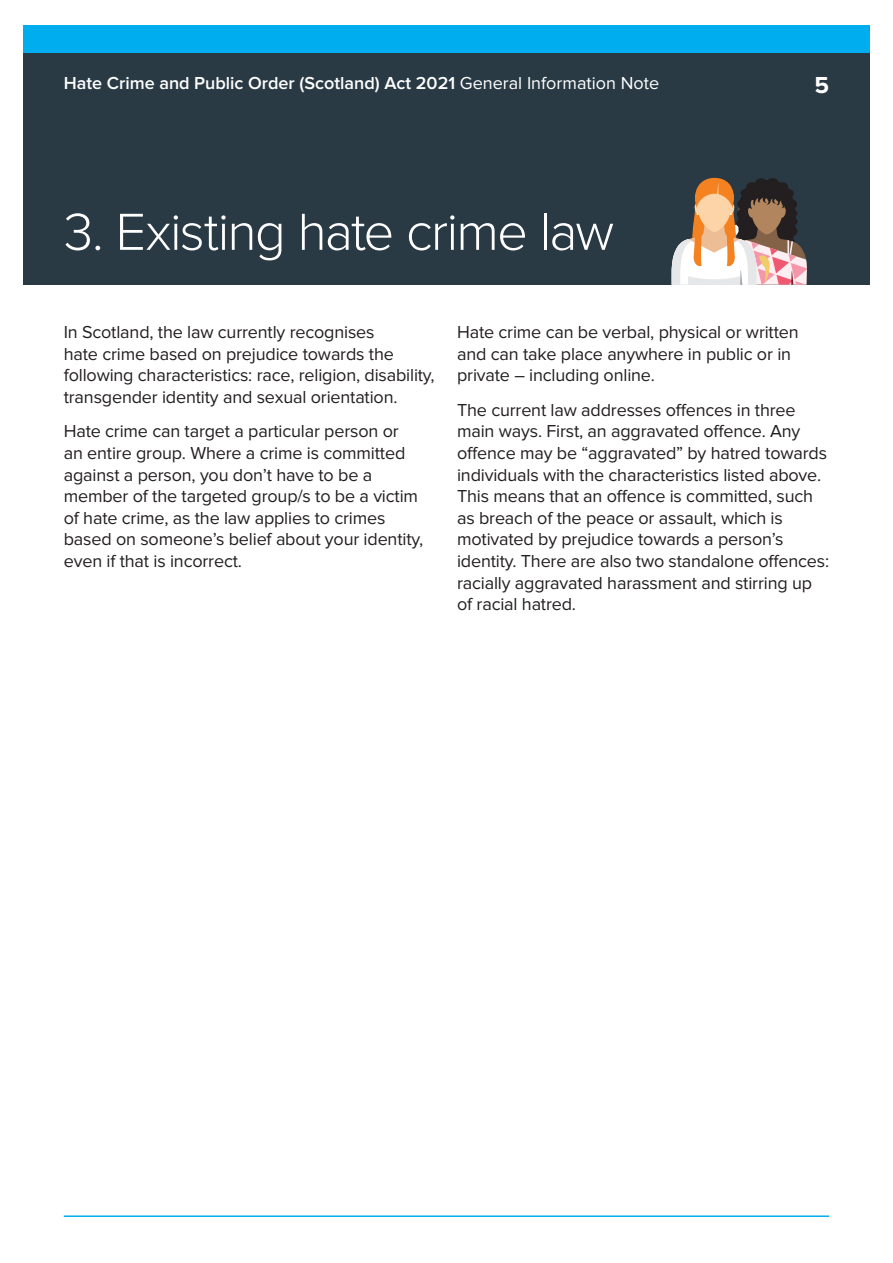
<style>
.page{position:relative;width:893px;height:1263px;background:#fff}
.page>*{position:absolute;margin:0;border:0;box-sizing:border-box;transform-origin:0 0}
.t1{font:300 54px "Proxima Nova";letter-spacing:-.035em;color:#fff}
.t2{font:700 24px "Proxima Nova";color:#fff}
.t3{font:18px/21.6px "Proxima Nova";letter-spacing:-.01em;color:#231f20}
.t4{font:600 18px "Proxima Nova";color:#fff}
.s1{font-weight:400}
</style>
<div class="page">
<div style="left:23px;top:26px;width:847px;height:259px;background:#293a45"></div>
<div style="left:23px;top:26px;width:847px;height:27px;background:#00aeef"></div>
<hr style="left:64px;top:1215px;width:765px;height:2px;background:#00aeef">
<svg style="left:671px;top:178px;width:136px;height:107px"></svg>
<p class="t4" style="left:64px;top:72px;width:597px">Hate Crime and Public Order (Scotland) Act 2021 <span class="s1">General Information Note</span></p>
<h2 class="t2" style="left:815px;top:72px;width:16px">5</h2>
<h1 class="t1" style="left:64px;top:201px;width:552px">3. Existing hate crime law</h1>
<p class="t3" style="left:64px;top:322px;width:372px">In Scotland, the law currently recognises<br>hate crime based on prejudice towards the following characteristics: race, religion, disability, transgender identity and sexual orientation.</p>
<p class="t3" style="left:64px;top:421px;width:361px">Hate crime can target a particular person or<br>an entire group. Where a crime is committed against a person, you don’t have to be a member of the targeted group/s to be a victim of hate crime, as the law applies to crimes based on someone’s belief about your identity, even if that is incorrect.</p>
<p class="t3" style="left:457px;top:322px;width:343px">Hate crime can be verbal, physical or written and can take place anywhere in public or in private – including online.</p>
<p class="t3" style="left:457px;top:399px;width:374px">The current law addresses offences in three main ways. First, an aggravated offence. Any offence may be “aggravated” by hatred towards individuals with the characteristics listed above.<br>This means that an offence is committed, such as breach of the peace or assault, which is motivated by prejudice towards a person’s identity. There are also two standalone offences: racially aggravated harassment and stirring up of racial hatred.</p>
</div>
